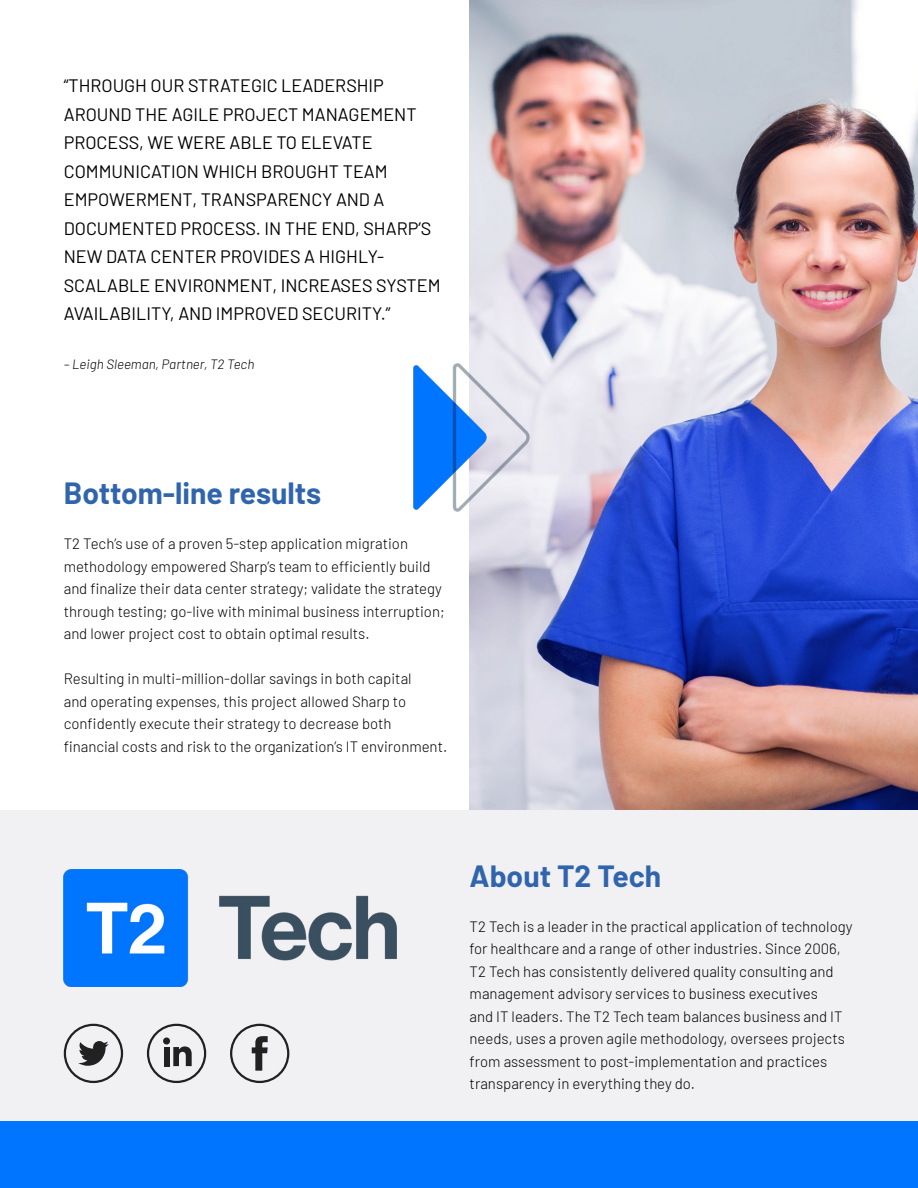
<style>
.page{position:relative;width:918px;height:1188px;background:#fff}
.page>*{position:absolute;margin:0;border:0;box-sizing:border-box;transform-origin:0 0}
.t1{font:700 30px "Barlow";color:#3065ae}
.t2{font:18px/28.5px "Barlow";color:#000}
.t3{font:300 15px/22.5px "Barlow";color:#000}
.t4{font:italic 300 13.5px "Barlow";color:#000}
</style>
<div class="page">
<div style="left:0;top:1120px;width:918px;height:68px;background:#0075ff"></div>
<div style="left:0;top:810px;width:918px;height:310px;background:#f1f1f3"></div>
<img style="left:470px;top:0;width:448px;height:810px">
<img style="left:413px;top:347px;width:121px;height:180px">
<img style="left:64px;top:870px;width:332px;height:116px">
<div style="left:147px;top:1024px;width:59px;height:59px;border:2px solid #212121;border-radius:29px"></div>
<div style="left:164px;top:1047px;width:6px;height:19px;background:#212121"></div>
<div style="left:163px;top:1037px;width:7px;height:8px;background:#212121;border-radius:50%"></div>
<svg style="left:173px;top:1046px;width:19px;height:20px"></svg>
<div style="left:64px;top:1024px;width:59px;height:59px;border:2px solid #212121;border-radius:29px"></div>
<svg style="left:78px;top:1041px;width:31px;height:25px"></svg>
<div style="left:230px;top:1024px;width:59px;height:59px;border:2px solid #212121;border-radius:29px"></div>
<svg style="left:252px;top:1036px;width:16px;height:35px"></svg>
<p class="t2" style="left:64px;top:70px;width:378px">“THROUGH OUR STRATEGIC LEADERSHIP AROUND THE AGILE PROJECT MANAGEMENT PROCESS, WE WERE ABLE TO ELEVATE COMMUNICATION WHICH BROUGHT TEAM EMPOWERMENT, TRANSPARENCY AND A DOCUMENTED PROCESS. IN THE END, SHARP’S NEW DATA CENTER PROVIDES A HIGHLY-SCALABLE ENVIRONMENT, INCREASES SYSTEM AVAILABILITY, AND IMPROVED SECURITY.”</p>
<p class="t4" style="left:64px;top:354px;width:192px">– Leigh Sleeman, Partner, T2 Tech</p>
<h1 class="t1" style="left:64px;top:471px;width:259px">Bottom-line results</h1>
<p class="t3" style="left:64px;top:531px;width:382px">T2 Tech’s use of a proven 5-step application migration methodology empowered Sharp’s team to efficiently build and finalize their data center strategy; validate the strategy through testing; go-live with minimal business interruption; and lower project cost to obtain optimal results.</p>
<p class="t3" style="left:64px;top:666px;width:385px">Resulting in multi-million-dollar savings in both capital<br>and operating expenses, this project allowed Sharp to confidently execute their strategy to decrease both financial costs and risk to the organization’s IT environment.</p>
<h1 class="t1" style="left:470px;top:853px;width:193px">About T2 Tech</h1>
<p class="t3" style="left:470px;top:914px;width:384px">T2 Tech is a leader in the practical application of technology for healthcare and a range of other industries. Since 2006, T2 Tech has consistently delivered quality consulting and management advisory services to business executives<br>and IT leaders. The T2 Tech team balances business and IT needs, uses a proven agile methodology, oversees projects from assessment to post-implementation and practices transparency in everything they do.</p>
</div>
